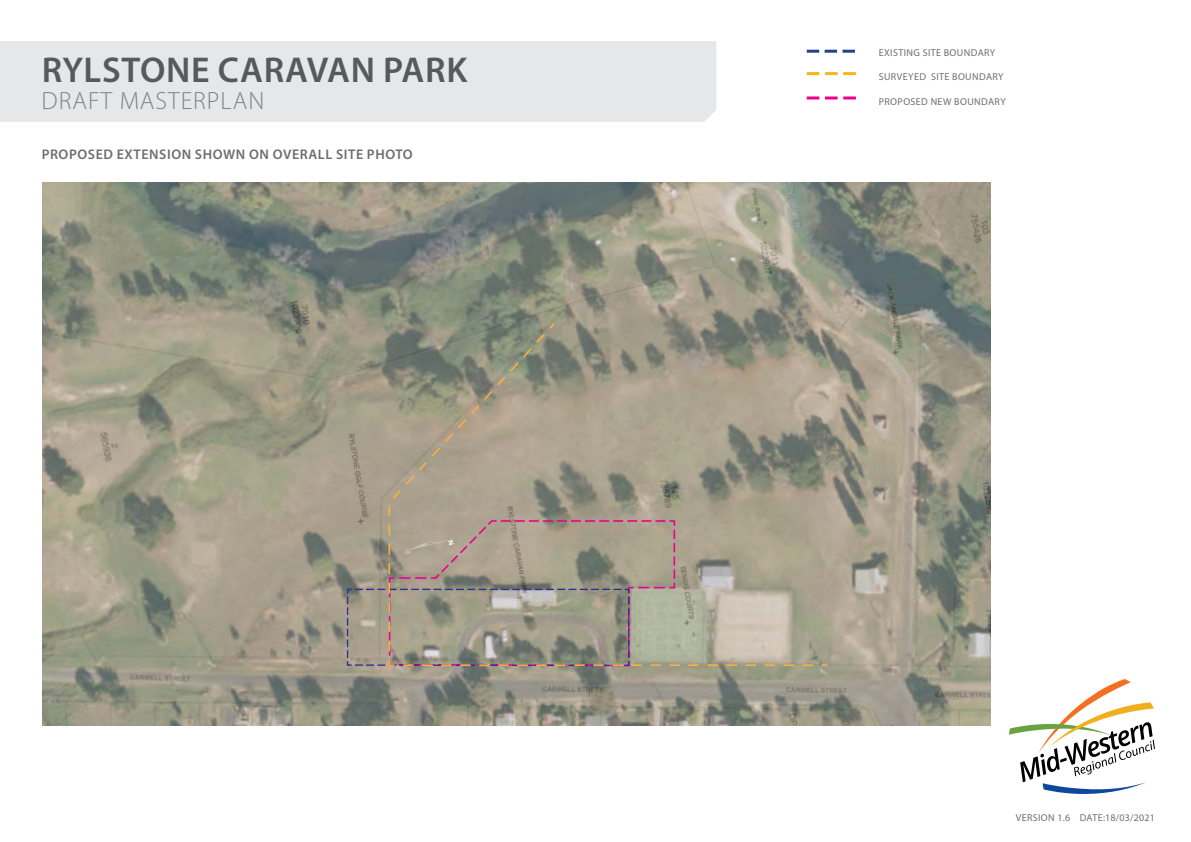
<style>
.page{position:relative;width:1191px;height:842px;background:#fff}
.page>*{position:absolute;margin:0;border:0;box-sizing:border-box;transform-origin:0 0}
.t1{font:600 36px "Myriad Pro";letter-spacing:.02em;color:#58595b}
.t2{font:300 25px "Myriad Pro";letter-spacing:.04em;color:#808285}
.t3{font:600 14px "Myriad Pro";letter-spacing:.04em;color:#6d6e71}
.t4{font:10px "Myriad Pro";letter-spacing:.04em;color:#6d6e71}
</style>
<div class="page">
<svg style="left:1009px;top:679px;width:146px;height:115px"></svg>
<div style="left:0;top:41px;width:716px;height:81px;background:#e6e7e8"></div>
<img style="left:43px;top:183px;width:947px;height:542px">
<svg style="left:346px;top:519px;width:466px;height:148px;background:#a7a090"></svg>
<svg style="left:388px;top:329px;width:161px;height:323px;background:#a09988"></svg>
<svg style="left:548px;top:322px;width:8px;height:8px"></svg>
<svg style="left:806px;top:50px;width:49px;height:3px"></svg>
<svg style="left:806px;top:72px;width:50px;height:3px"></svg>
<svg style="left:806px;top:96px;width:50px;height:3px"></svg>
<h1 class="t1" style="left:42px;top:47px;width:427px">RYLSTONE CARAVAN PARK</h1>
<h2 class="t2" style="left:42px;top:85px;width:224px">DRAFT MASTERPLAN</h2>
<h3 class="t3" style="left:42px;top:145px;width:372px">PROPOSED EXTENSION SHOWN ON OVERALL SITE PHOTO</h3>
<p class="t4" style="left:878px;top:46px;width:118px">EXISTING SITE BOUNDARY</p>
<p class="t4" style="left:878px;top:71px;width:126px">SURVEYED SITE BOUNDARY</p>
<p class="t4" style="left:878px;top:95px;width:128px">PROPOSED NEW BOUNDARY</p>
<p class="t4" style="left:1015px;top:811px;width:141px">VERSION 1.6 DATE:18/03/2021</p>
</div>
